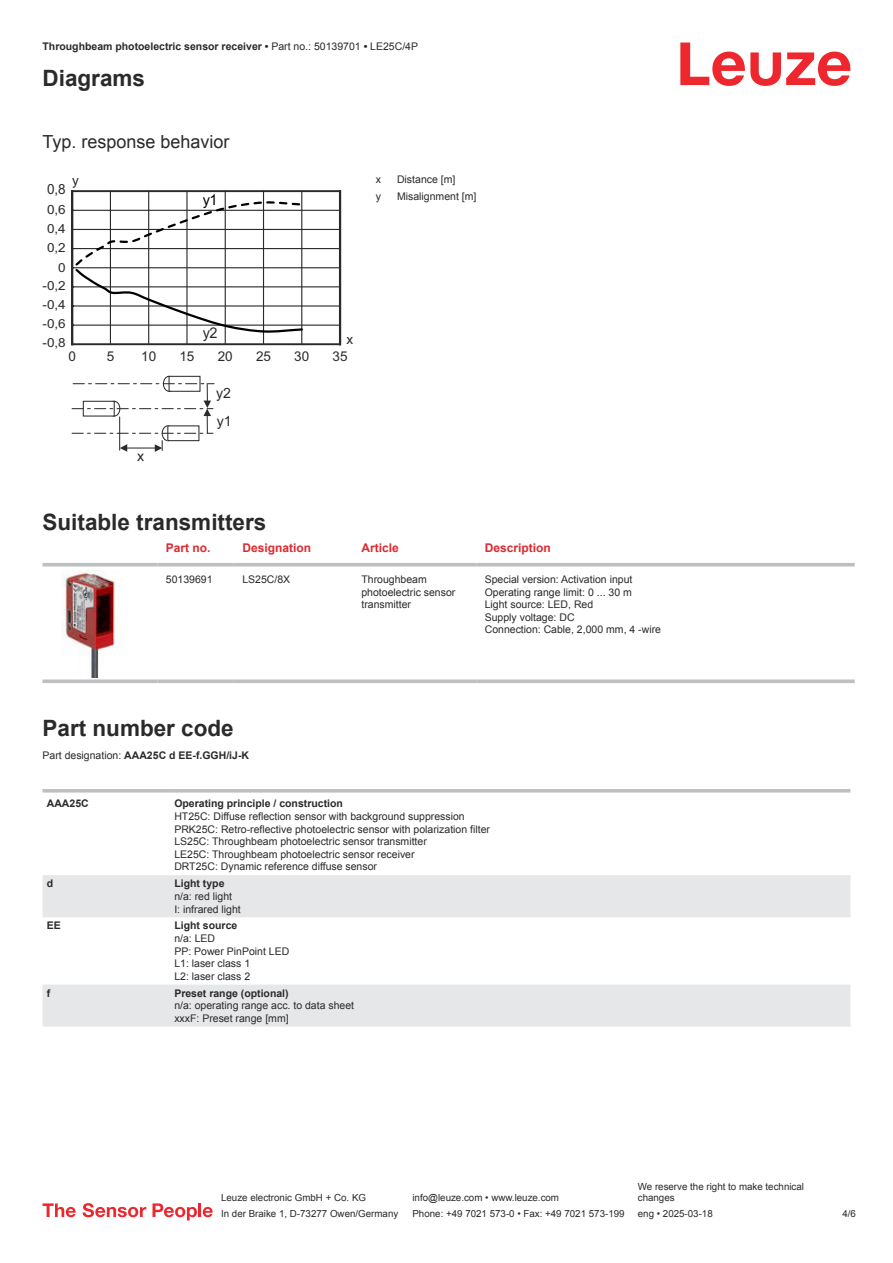
<style>
.page{position:relative;width:893px;height:1263px;background:#fff}
.page>*{position:absolute;margin:0;border:0;box-sizing:border-box;transform-origin:0 0}
.t1{font:700 22.5px "Arial";color:#2b292a}
.t2{font:18px "Arial";color:#2b292a}
.t3{font:14.85px "Arial";color:#2b292a}
.t4{font:14.85px "Arial";color:#000}
.t5{font:14.1px/27.8px "Arial";color:#2b292a}
.t6{font:13.95px "Arial";color:#2b292a;scale:.96 1}
.t7{font:13.5px "Arial";color:#2b292a}
.t8{font:12.75px "Arial";color:#2b292a;scale:1.06 1}
.t9{font:12.45px/19.2px "Arial";color:#2b292a;scale:1.08 1}
.t10{font:700 12px "Arial";color:#db2a30}
.t11{font:10.5px/12.6px "Arial";color:#2b292a}
.t12{font:700 10.5px "Arial";color:#2b292a}
.t13{font:9.75px/11.7px "Arial";color:#2b292a}
.s1{font-weight:400}
</style>
<div class="page">
<svg style="left:680px;top:43px;width:170px;height:43px"></svg>
<svg style="left:43px;top:566px;width:812px;height:112px"></svg>
<hr style="left:43px;top:563px;width:114px;height:3px;background:#bdbfc1">
<hr style="left:157px;top:563px;width:77px;height:3px;background:#bdbfc1">
<hr style="left:234px;top:563px;width:119px;height:3px;background:#bdbfc1">
<hr style="left:353px;top:563px;width:123px;height:3px;background:#bdbfc1">
<hr style="left:476px;top:563px;width:379px;height:3px;background:#bdbfc1">
<svg style="left:43px;top:679px;width:114px;height:4px"></svg>
<svg style="left:157px;top:679px;width:77px;height:4px"></svg>
<svg style="left:234px;top:679px;width:119px;height:4px"></svg>
<svg style="left:353px;top:679px;width:123px;height:4px"></svg>
<svg style="left:476px;top:679px;width:379px;height:4px;background:#c5c7c9"></svg>
<img style="left:62px;top:571px;width:59px;height:106px">
<svg style="left:43px;top:792px;width:807px;height:1px"></svg>
<svg style="left:43px;top:875px;width:807px;height:152px;fill:#e6e7e9"></svg>
<hr style="left:43px;top:789px;width:127px;height:3px;background:#bdbfc1">
<hr style="left:170px;top:789px;width:680px;height:3px;background:#bdbfc1">
<svg style="left:43px;top:1203px;width:33px;height:14px"></svg>
<svg style="left:83px;top:1203px;width:63px;height:14px"></svg>
<svg style="left:153px;top:1203px;width:44px;height:17px"></svg>
<hr style="left:198px;top:1203px;width:3px;height:14px;background:#ed272d">
<svg style="left:203px;top:1207px;width:10px;height:10px"></svg>
<hr style="left:73px;top:210px;width:267px;height:1px;background:#2b292a">
<hr style="left:73px;top:229px;width:267px;height:1px;background:#2b292a">
<hr style="left:74px;top:248px;width:266px;height:1px;background:#2b292a">
<hr style="left:73px;top:267px;width:267px;height:1px;background:#2b292a">
<hr style="left:73px;top:286px;width:267px;height:1px;background:#2b292a">
<hr style="left:73px;top:305px;width:267px;height:2px;background:#2b292a">
<hr style="left:74px;top:325px;width:266px;height:1px;background:#2b292a">
<div style="left:71px;top:190px;width:270px;height:155px;border:2px solid #2b292a"></div>
<hr style="left:71px;top:191px;width:2px;height:153px;background:#2b292a">
<hr style="left:110px;top:191px;width:1px;height:153px;background:#2b292a">
<hr style="left:148px;top:191px;width:1px;height:153px;background:#2b292a">
<hr style="left:186px;top:191px;width:2px;height:153px;background:#2b292a">
<hr style="left:225px;top:191px;width:1px;height:153px;background:#2b292a">
<hr style="left:263px;top:191px;width:1px;height:153px;background:#2b292a">
<hr style="left:301px;top:191px;width:1px;height:153px;background:#2b292a">
<hr style="left:339px;top:191px;width:2px;height:153px;background:#2b292a">
<div style="left:162px;top:425px;width:12px;height:16px;border:1px solid #2b292a;border-radius:50%"></div>
<div style="left:168px;top:426px;width:31px;height:15px;background:#fff"></div>
<div style="left:167px;top:425px;width:32px;height:16px;border:1px solid #2b292a"></div>
<svg style="left:120px;top:441px;width:43px;height:11px"></svg>
<hr style="left:119px;top:417px;width:1px;height:33px;background:#2b292a">
<div style="left:163px;top:376px;width:12px;height:16px;border:1px solid #2b292a;border-radius:50%"></div>
<div style="left:169px;top:376px;width:31px;height:15px;background:#fff"></div>
<div style="left:169px;top:376px;width:31px;height:16px;border:1px solid #2b292a"></div>
<svg style="left:72px;top:383px;width:142px;height:51px"></svg>
<svg style="left:73px;top:200px;width:231px;height:134px"></svg>
<p class="t12" style="left:43px;top:43px;width:377px">Throughbeam photoelectric sensor receiver • <span class="s1">Part no.: 50139701</span> • <span class="s1">LE25C/4P</span></p>
<h1 class="t1" style="left:43px;top:70px;width:104px">Diagrams</h1>
<h2 class="t2" style="left:43px;top:135px;width:189px">Typ. response behavior</h2>
<p class="t7" style="left:72px;top:175px;width:8px">y</p>
<h3 class="t6" style="left:47px;top:184px;width:21px">0,8</h3>
<p class="t8" style="left:47px;top:204px;width:19px">0,6</p>
<p class="t9" style="left:47px;top:220px;width:19px">0,4</p>
<p class="t9" style="left:47px;top:239px;width:19px">0,2</p>
<p class="t9" style="left:58px;top:259px;width:8px">0</p>
<p class="t9" style="left:43px;top:277px;width:23px">-0,2</p>
<p class="t9" style="left:43px;top:296px;width:23px">-0,4</p>
<p class="t9" style="left:43px;top:315px;width:23px">-0,6 -0,8</p>
<h3 class="t4" style="left:203px;top:194px;width:16px">y1</h3>
<h3 class="t3" style="left:203px;top:327px;width:16px">y2</h3>
<p class="t7" style="left:346px;top:334px;width:8px">x</p>
<p class="t7" style="left:68px;top:351px;width:9px">0</p>
<p class="t7" style="left:141px;top:351px;width:17px">10</p>
<p class="t7" style="left:218px;top:351px;width:17px">20</p>
<p class="t7" style="left:294px;top:351px;width:17px">30</p>
<p class="t7" style="left:107px;top:351px;width:9px">5</p>
<p class="t7" style="left:179px;top:351px;width:17px">15</p>
<p class="t7" style="left:256px;top:351px;width:17px">25</p>
<p class="t7" style="left:333px;top:351px;width:17px">35</p>
<h3 class="t5" style="left:216px;top:380px;width:17px">y2 y1</h3>
<h3 class="t5" style="left:137px;top:444px;width:9px">x</h3>
<p class="t11" style="left:376px;top:174px;width:7px">x</p>
<p class="t11" style="left:397px;top:174px;width:60px">Distance [m]</p>
<p class="t11" style="left:376px;top:191px;width:7px">y</p>
<p class="t11" style="left:397px;top:191px;width:81px">Misalignment [m]</p>
<h1 class="t1" style="left:43px;top:514px;width:225px">Suitable transmitters</h1>
<p class="t10" style="left:166px;top:543px;width:46px">Part no.</p>
<p class="t10" style="left:242px;top:543px;width:70px">Designation</p>
<p class="t10" style="left:361px;top:543px;width:39px">Article</p>
<p class="t10" style="left:485px;top:543px;width:68px">Description</p>
<p class="t11" style="left:166px;top:574px;width:48px">50139691</p>
<p class="t11" style="left:242px;top:574px;width:49px">LS25C/8X</p>
<p class="t11" style="left:361px;top:574px;width:95px">Throughbeam photoelectric sensor transmitter</p>
<p class="t11" style="left:485px;top:574px;width:178px">Special version: Activation input<br>Operating range limit: 0 ... 30 m<br>Light source: LED, Red<br>Supply voltage: DC<br>Connection: Cable, 2,000 mm, 4 -wire</p>
<h1 class="t1" style="left:43px;top:719px;width:193px">Part number code</h1>
<p class="t12" style="left:43px;top:751px;width:208px"><span class="s1">Part designation:</span> AAA25C d EE-f.GGH/iJ-K</p>
<p class="t12" style="left:47px;top:800px;width:43px">AAA25C</p>
<p class="t12" style="left:174px;top:800px;width:170px">Operating principle / construction</p>
<p class="t11" style="left:174px;top:811px;width:317px">HT25C: Diffuse reflection sensor with background suppression PRK25C: Retro-reflective photoelectric sensor with polarization filter LS25C: Throughbeam photoelectric sensor transmitter<br>LE25C: Throughbeam photoelectric sensor receiver<br>DRT25C: Dynamic reference diffuse sensor</p>
<p class="t12" style="left:47px;top:880px;width:8px">d</p>
<p class="t12" style="left:174px;top:880px;width:52px">Light type</p>
<p class="t11" style="left:174px;top:891px;width:68px">n/a: red light<br>I: infrared light</p>
<p class="t12" style="left:47px;top:922px;width:16px">EE</p>
<p class="t12" style="left:174px;top:922px;width:65px">Light source</p>
<p class="t11" style="left:174px;top:933px;width:116px">n/a: LED<br>PP: Power PinPoint LED<br>L1: laser class 1<br>L2: laser class 2</p>
<p class="t12" style="left:47px;top:989px;width:5px">f</p>
<p class="t12" style="left:174px;top:989px;width:116px">Preset range (optional)</p>
<p class="t11" style="left:174px;top:1000px;width:181px">n/a: operating range acc. to data sheet xxxF: Preset range [mm]</p>
<p class="t13" style="left:221px;top:1193px;width:146px">Leuze electronic GmbH + Co. KG</p>
<p class="t13" style="left:412px;top:1193px;width:148px">info@leuze.com • www.leuze.com</p>
<p class="t13" style="left:638px;top:1181px;width:168px">We reserve the right to make technical changes</p>
<p class="t13" style="left:221px;top:1209px;width:179px">In der Braike 1, D-73277 Owen/Germany</p>
<p class="t13" style="left:412px;top:1209px;width:214px">Phone: +49 7021 573-0 • Fax: +49 7021 573-199</p>
<p class="t13" style="left:638px;top:1209px;width:76px">eng • 2025-03-18</p>
<p class="t13" style="left:842px;top:1209px;width:15px">4 /6</p>
</div>
